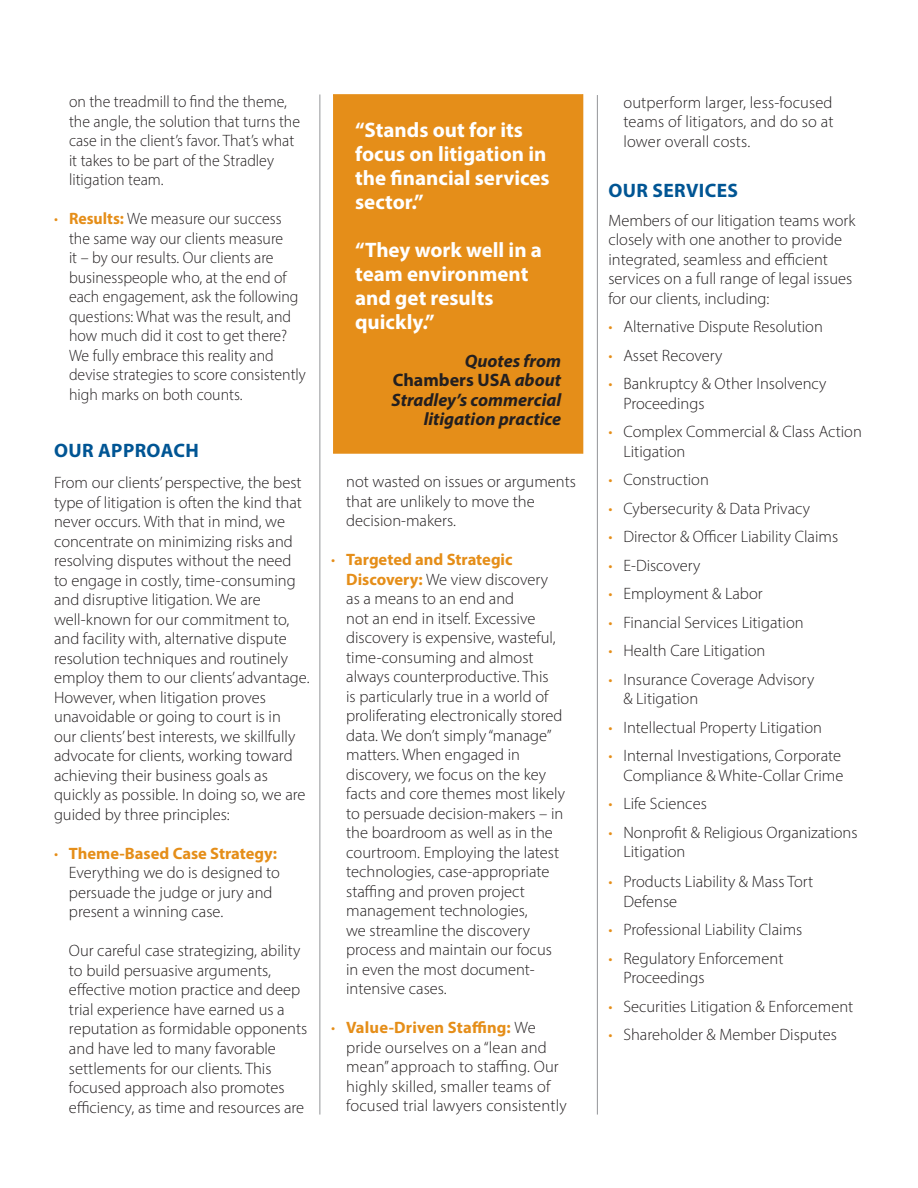
<style>
.page{position:relative;width:918px;height:1188px;background:#fff}
.page>*{position:absolute;margin:0;border:0;box-sizing:border-box;transform-origin:0 0}
.t1{font:700 21px/24px "Myriad Pro";color:#fff}
.t2{font:700 19.5px "Myriad Pro";letter-spacing:.02em;color:#005594}
.t3{font:italic 700 18px/19.5px "Myriad Pro";color:#231f20;text-align:right}
.t4{font:300 16.5px/19.5px "Myriad Pro";color:#231f20}
.t5{font:300 16.5px/19.5px "Myriad Pro";color:#231f20;scale:.96 1}
.s1{color:#e58e19}
.s2{font-weight:700;color:#e58e19}
.s3{font-style:normal}
</style>
<div class="page">
<hr style="left:597px;top:95px;width:1px;height:1020px;background:#939598">
<hr style="left:320px;top:94px;width:1px;height:1021px;background:#939598">
<div style="left:333px;top:94px;width:251px;height:360px;background:#e58e19"></div>
<div style="left:334px;top:96px;width:248px;height:356px;border:1px solid #e58e19"></div>
<p class="t5" style="left:69px;top:92px;width:242px">on the treadmill to find the theme, the angle, the solution that turns the case in the client’s favor. That’s what it takes to be part of the Stradley litigation team.</p>
<p class="t5" style="left:69px;top:209px;width:248px;text-indent:-15px"><span class="s1">•</span> <span class="s2">Results:</span> We measure our success the same way our clients measure<br>it – by our results. Our clients are businesspeople who, at the end of each engagement, ask the following questions: What was the result, and how much did it cost to get there?<br>We fully embrace this reality and devise strategies to score consistently high marks on both counts.</p>
<p class="t2" style="left:54px;top:438px;width:146px">OUR APPROACH</p>
<p class="t4" style="left:54px;top:473px;width:257px">From our clients’ perspective, the best type of litigation is often the kind that never occurs. With that in mind, we concentrate on minimizing risks and resolving disputes without the need<br>to engage in costly, time-consuming and disruptive litigation. We are well-known for our commitment to, and facility with, alternative dispute resolution techniques and routinely employ them to our clients’ advantage.<br>However, when litigation proves unavoidable or going to court is in<br>our clients’ best interests, we skillfully advocate for clients, working toward achieving their business goals as quickly as possible. In doing so, we are guided by three principles:</p>
<p class="t4" style="left:69px;top:844px;width:213px;text-indent:-15px"><span class="s1">•</span> <span class="s2">Theme-Based Case Strategy:<br></span>Everything we do is designed to persuade the judge or jury and present a winning case.</p>
<p class="t4" style="left:69px;top:941px;width:240px">Our careful case strategizing, ability to build persuasive arguments, effective motion practice and deep trial experience have earned us a reputation as formidable opponents and have led to many favorable settlements for our clients. This focused approach also promotes efficiency, as time and resources are</p>
<p class="t1" style="left:355px;top:117px;width:196px">“Stands out for its focus on litigation in the financial services sector.”</p>
<p class="t1" style="left:355px;top:238px;width:188px">“They work well in a team environment and get results quickly.”</p>
<p class="t3" style="left:392px;top:350px;width:171px">Quotes from<br><span class="s3">Chambers USA</span> about<br>Stradley’s commercial litigation practice</p>
<p class="t4" style="left:346px;top:472px;width:231px">not wasted on issues or arguments that are unlikely to move the decision-makers.</p>
<p class="t4" style="left:346px;top:550px;width:220px;text-indent:-15px"><span class="s1">•</span> <span class="s2">Targeted and Strategic<br>Discovery:</span> We view discovery as a means to an end and<br>not an end in itself. Excessive discovery is expensive, wasteful, time-consuming and almost always counterproductive. This<br>is particularly true in a world of proliferating electronically stored data. We don’t simply “manage” matters. When engaged in discovery, we focus on the key facts and core themes most likely to persuade decision-makers – in the boardroom as well as in the courtroom. Employing the latest technologies, case-appropriate staffing and proven project management technologies,<br>we streamline the discovery process and maintain our focus in even the most document&shy;intensive cases.</p>
<p class="t4" style="left:346px;top:1018px;width:222px;text-indent:-15px"><span class="s1">•</span> <span class="s2">Value-Driven Staffing:</span> We pride ourselves on a “lean and mean” approach to staffing. Our highly skilled, smaller teams of focused trial lawyers consistently</p>
<p class="t4" style="left:623px;top:92px;width:212px;text-align:justify">outperform larger, less-focused teams of litigators, and do so at lower overall costs.</p>
<p class="t2" style="left:609px;top:178px;width:131px">OUR SERVICES</p>
<p class="t4" style="left:608px;top:211px;width:249px">Members of our litigation teams work closely with one another to provide integrated, seamless and efficient services on a full range of legal issues for our clients, including:</p>
<p class="t4" style="left:608px;top:317px;width:216px"><span class="s1">•</span> Alternative Dispute Resolution</p>
<p class="t4" style="left:608px;top:346px;width:115px"><span class="s1">•</span> Asset Recovery</p>
<p class="t4" style="left:623px;top:374px;width:205px;text-indent:-15px"><span class="s1">•</span> Bankruptcy &amp; Other Insolvency<br>Proceedings</p>
<p class="t4" style="left:623px;top:422px;width:240px;text-indent:-15px"><span class="s1">•</span> Complex Commercial &amp; Class Action<br>Litigation</p>
<p class="t4" style="left:608px;top:470px;width:102px"><span class="s1">•</span> Construction</p>
<p class="t4" style="left:608px;top:499px;width:203px"><span class="s1">•</span> Cybersecurity &amp; Data Privacy</p>
<p class="t4" style="left:608px;top:527px;width:231px"><span class="s1">•</span> Director &amp; Officer Liability Claims</p>
<p class="t4" style="left:608px;top:555px;width:93px"><span class="s1">•</span> E-Discovery</p>
<p class="t4" style="left:608px;top:584px;width:156px"><span class="s1">•</span> Employment &amp; Labor</p>
<p class="t4" style="left:608px;top:612px;width:197px"><span class="s1">•</span> Financial Services Litigation</p>
<p class="t4" style="left:608px;top:641px;width:159px"><span class="s1">•</span> Health Care Litigation</p>
<p class="t4" style="left:623px;top:669px;width:192px;text-indent:-15px"><span class="s1">•</span> Insurance Coverage Advisory &amp; Litigation</p>
<p class="t4" style="left:608px;top:717px;width:215px"><span class="s1">•</span> Intellectual Property Litigation</p>
<p class="t4" style="left:608px;top:746px;width:237px;text-align:right"><span class="s1">•</span> Internal Investigations, Corporate<br>Compliance &amp; White-Collar Crime</p>
<p class="t4" style="left:608px;top:794px;width:100px"><span class="s1">•</span> Life Sciences</p>
<p class="t4" style="left:623px;top:822px;width:236px;text-indent:-15px"><span class="s1">•</span> Nonprofit &amp; Religious Organizations<br>Litigation</p>
<p class="t4" style="left:623px;top:872px;width:191px;text-indent:-15px"><span class="s1">•</span> Products Liability &amp; Mass Tort<br>Defense</p>
<p class="t4" style="left:608px;top:920px;width:195px"><span class="s1">•</span> Professional Liability Claims</p>
<p class="t4" style="left:623px;top:948px;width:162px;text-indent:-15px"><span class="s1">•</span> Regulatory Enforcement<br>Proceedings</p>
<p class="t4" style="left:608px;top:996px;width:246px"><span class="s1">•</span> Securities Litigation &amp; Enforcement</p>
<p class="t4" style="left:608px;top:1025px;width:230px"><span class="s1">•</span> Shareholder &amp; Member Disputes</p>
</div>
